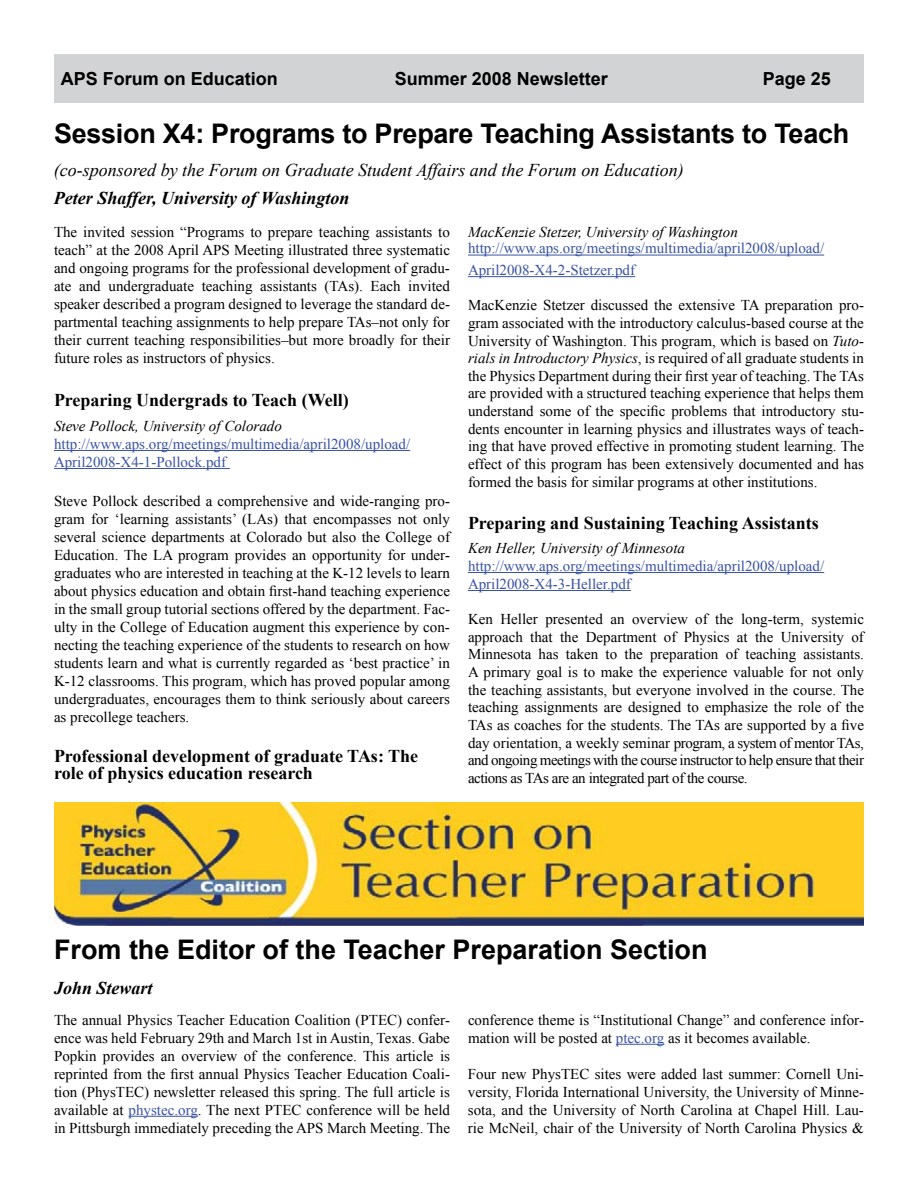
<style>
.page{position:relative;width:918px;height:1188px;background:#fff}
.page>*{position:absolute;margin:0;border:0;box-sizing:border-box;transform-origin:0 0}
.t1{font:700 27px "Arial";letter-spacing:-.01em;color:#000}
.t2{font:700 18px/17.5px "Times New Roman";color:#000}
.t3{font:italic 18px "Times New Roman";color:#000}
.t4{font:italic 700 18px "Times New Roman";color:#000}
.t5{font:700 18px "Arial";color:#000}
.t6{font:15px/18px "Times New Roman";color:#000;text-align:justify}
.t7{font:15px/18px "Times New Roman";color:#3953a4}
.t8{font:italic 15px "Times New Roman";color:#000}
.s1{font-style:italic}
.s2{color:#3953a4}
</style>
<div class="page">
<div style="left:54px;top:54px;width:810px;height:49px;background:#d1d3d4"></div>
<hr style="left:54px;top:450px;width:356px;height:1px;background:#3953a4">
<hr style="left:54px;top:468px;width:176px;height:1px;background:#3953a4">
<hr style="left:468px;top:255px;width:356px;height:1px;background:#3953a4">
<hr style="left:468px;top:276px;width:167px;height:1px;background:#3953a4">
<hr style="left:468px;top:572px;width:356px;height:1px;background:#3953a4">
<hr style="left:468px;top:590px;width:163px;height:1px;background:#3953a4">
<hr style="left:129px;top:1116px;width:69px;height:1px;background:#3953a4">
<hr style="left:616px;top:1044px;width:48px;height:1px;background:#3953a4">
<img style="left:54px;top:802px;width:810px;height:123px">
<p class="t5" style="left:61px;top:67px;width:219px">APS Forum on Education</p>
<p class="t5" style="left:395px;top:67px;width:215px">Summer 2008 Newsletter</p>
<p class="t5" style="left:763px;top:67px;width:70px">Page 25</p>
<h1 class="t1" style="left:54px;top:116px;width:797px">Session X4: Programs to Prepare Teaching Assistants to Teach</h1>
<p class="t3" style="left:54px;top:157px;width:631px">(co-sponsored by the Forum on Graduate Student Affairs and the Forum on Education)</p>
<p class="t4" style="left:54px;top:186px;width:297px">Peter Shaffer, University of Washington</p>
<p class="t6" style="left:54px;top:223px;width:398px">The invited session “Programs to prepare teaching assistants to teach” at the 2008 April APS Meeting illustrated three systematic and ongoing programs for the professional development of gradu&shy;ate and undergraduate teaching assistants (TAs). Each invited speaker described a program designed to leverage the standard de&shy;partmental teaching assignments to help prepare TAs–not only for their current teaching responsibilities–but more broadly for their future roles as instructors of physics.</p>
<p class="t2" style="left:54px;top:391px;width:296px">Preparing Undergrads to Teach (Well)</p>
<p class="t8" style="left:54px;top:416px;width:229px">Steve Pollock, University of Colorado</p>
<p class="t7" style="left:54px;top:435px;width:358px">http://www.aps.org/meetings/multimedia/april2008/upload/<br>April2008-X4-1-Pollock.pdf</p>
<p class="t6" style="left:54px;top:492px;width:398px">Steve Pollock described a comprehensive and wide-ranging pro&shy;gram for ‘learning assistants’ (LAs) that encompasses not only several science departments at Colorado but also the College of Education. The LA program provides an opportunity for under&shy;graduates who are interested in teaching at the K-12 levels to learn about physics education and obtain first-hand teaching experience in the small group tutorial sections offered by the department. Fac&shy;ulty in the College of Education augment this experience by con&shy;necting the teaching experience of the students to research on how students learn and what is currently regarded as ‘best practice’ in K-12 classrooms. This program, which has proved popular among undergraduates, encourages them to think seriously about careers as precollege teachers.</p>
<p class="t2" style="left:54px;top:746px;width:366px">Professional development of graduate TAs: The role of physics education research</p>
<p class="t8" style="left:468px;top:222px;width:271px">MacKenzie Stetzer, University of Washington</p>
<p class="t7" style="left:468px;top:237px;width:358px;line-height:21.6px">http://www.aps.org/meetings/multimedia/april2008/upload/<br>April2008-X4-2-Stetzer.pdf</p>
<p class="t6" style="left:468px;top:296px;width:398px">MacKenzie Stetzer discussed the extensive TA preparation pro&shy;gram associated with the introductory calculus-based course at the University of Washington. This program, which is based on <span class="s1">Tuto&shy;rials in Introductory Physics</span>, is required of all graduate students in the Physics Department during their first year of teaching. The TAs are provided with a structured teaching experience that helps them understand some of the specific problems that introductory stu&shy;dents encounter in learning physics and illustrates ways of teach&shy;ing that have proved effective in promoting student learning. The effect of this program has been extensively documented and has formed the basis for similar programs at other institutions.</p>
<p class="t2" style="left:468px;top:513px;width:352px">Preparing and Sustaining Teaching Assistants</p>
<p class="t8" style="left:468px;top:538px;width:219px">Ken Heller, University of Minnesota</p>
<p class="t7" style="left:468px;top:557px;width:358px">http://www.aps.org/meetings/multimedia/april2008/upload/<br>April2008-X4-3-Heller.pdf</p>
<p class="t6" style="left:468px;top:610px;width:398px">Ken Heller presented an overview of the long-term, systemic approach that the Department of Physics at the University of Minnesota has taken to the preparation of teaching assistants.<br>A primary goal is to make the experience valuable for not only the teaching assistants, but everyone involved in the course. The teaching assignments are designed to emphasize the role of the TAs as coaches for the students. The TAs are supported by a five day orientation, a weekly seminar program, a system of mentor TAs, and ongoing meetings with the course instructor to help ensure that their actions as TAs are an integrated part of the course.</p>
<h1 class="t1" style="left:54px;top:932px;width:655px">From the Editor of the Teacher Preparation Section</h1>
<p class="t4" style="left:54px;top:976px;width:100px">John Stewart</p>
<p class="t6" style="left:54px;top:1010px;width:398px">The annual Physics Teacher Education Coalition (PTEC) confer&shy;ence was held February 29th and March 1st in Austin, Texas. Gabe Popkin provides an overview of the conference. This article is reprinted from the first annual Physics Teacher Education Coali&shy;tion (PhysTEC) newsletter released this spring. The full article is available at <span class="s2">phystec.org</span>. The next PTEC conference will be held in Pittsburgh immediately preceding the APS March Meeting. The</p>
<p class="t6" style="left:468px;top:1010px;width:397px">conference theme is “Institutional Change” and conference infor&shy;mation will be posted at <span class="s2">ptec.org</span> as it becomes available.</p>
<p class="t6" style="left:468px;top:1064px;width:398px">Four new PhysTEC sites were added last summer: Cornell Uni&shy;versity, Florida International University, the University of Minne&shy;sota, and the University of North Carolina at Chapel Hill. Lau&shy;rie McNeil, chair of the University of North Carolina Physics &amp;</p>
</div>
